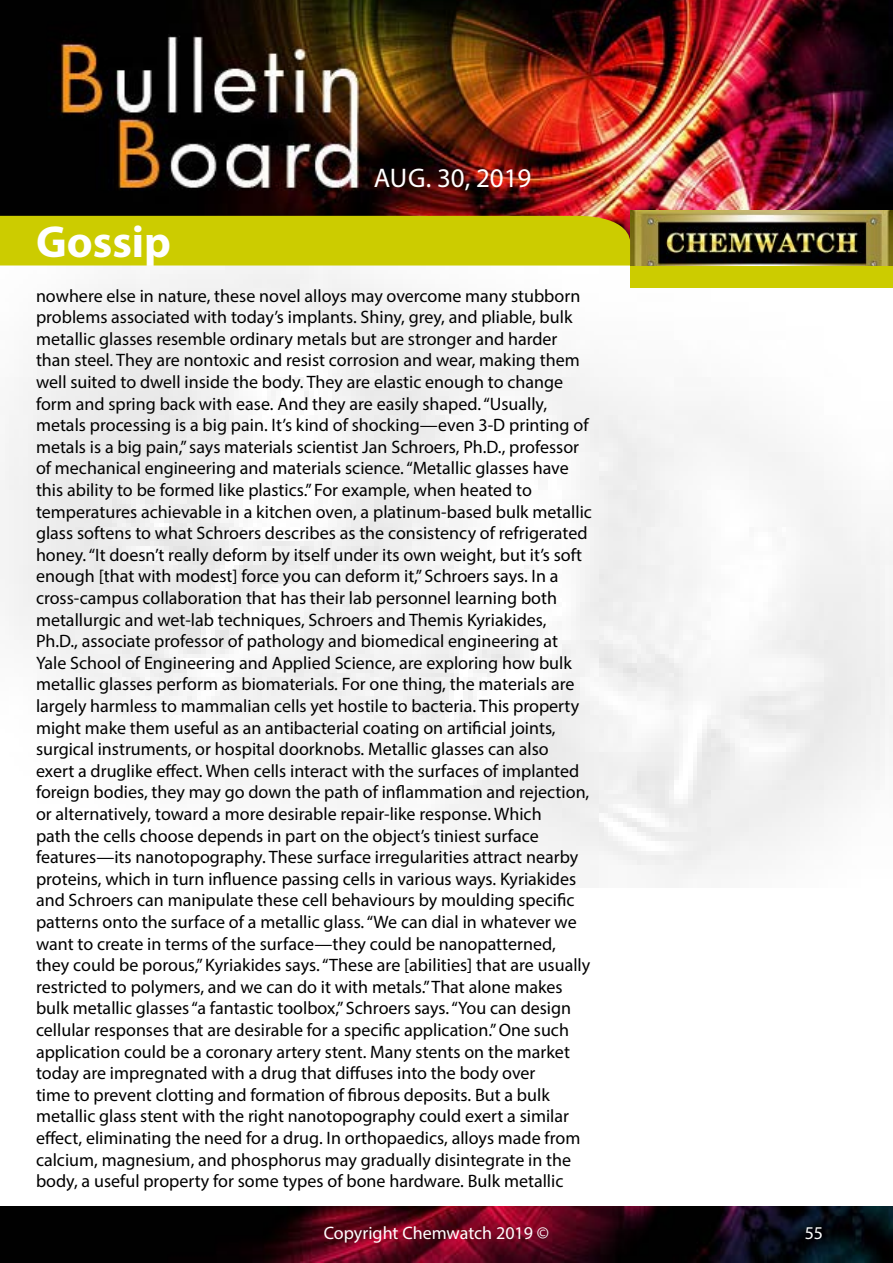
<style>
.page{position:relative;width:893px;height:1263px;background:#fff}
.page>*{position:absolute;margin:0;border:0;box-sizing:border-box;transform-origin:0 0}
.t1{font:700 45px "Myriad Pro";color:#fff}
.t2{font:27px "Myriad Pro";color:#fff}
.t3{font:18px/21.6px "Myriad Pro";color:#000}
.t4{font:18px "Myriad Pro";color:#fff}
</style>
<div class="page">
<img style="left:0;top:0;width:893px;height:887px">
<div style="left:630px;top:265px;width:263px;height:23px;background:#cc0"></div>
<img style="left:630px;top:210px;width:262px;height:56px">
<svg style="left:0;top:216px;width:630px;height:72px"></svg>
<img style="left:0;top:1206px;width:893px;height:57px">
<h2 class="t2" style="left:374px;top:161px;width:159px">Aug. 30, 2019</h2>
<h1 class="t1" style="left:36px;top:213px;width:137px">Gossip</h1>
<p class="t3" style="left:36px;top:284px;width:557px">nowhere else in nature, these novel alloys may overcome many stubborn problems associated with today’s implants. Shiny, grey, and pliable, bulk metallic glasses resemble ordinary metals but are stronger and harder than steel. They are nontoxic and resist corrosion and wear, making them well suited to dwell inside the body. They are elastic enough to change form and spring back with ease. And they are easily shaped. “Usually, metals processing is a big pain. It’s kind of shocking—even 3-D printing of metals is a big pain,” says materials scientist Jan Schroers, Ph.D., professor of mechanical engineering and materials science. “Metallic glasses have this ability to be formed like plastics.” For example, when heated to temperatures achievable in a kitchen oven, a platinum-based bulk metallic glass softens to what Schroers describes as the consistency of refrigerated honey. “It doesn’t really deform by itself under its own weight, but it’s soft enough [that with modest] force you can deform it,” Schroers says. In a cross-campus collaboration that has their lab personnel learning both metallurgic and wet-lab techniques, Schroers and Themis Kyriakides, Ph.D., associate professor of pathology and biomedical engineering at Yale School of Engineering and Applied Science, are exploring how bulk metallic glasses perform as biomaterials. For one thing, the materials are largely harmless to mammalian cells yet hostile to bacteria. This property might make them useful as an antibacterial coating on artificial joints, surgical instruments, or hospital doorknobs. Metallic glasses can also<br>exert a druglike effect. When cells interact with the surfaces of implanted foreign bodies, they may go down the path of inflammation and rejection, or alternatively, toward a more desirable repair-like response. Which<br>path the cells choose depends in part on the object’s tiniest surface features—its nanotopography. These surface irregularities attract nearby proteins, which in turn influence passing cells in various ways. Kyriakides and Schroers can manipulate these cell behaviours by moulding specific patterns onto the surface of a metallic glass. “We can dial in whatever we want to create in terms of the surface—they could be nanopatterned, they could be porous,” Kyriakides says. “These are [abilities] that are usually restricted to polymers, and we can do it with metals.” That alone makes bulk metallic glasses “a fantastic toolbox,” Schroers says. “You can design cellular responses that are desirable for a specific application.” One such application could be a coronary artery stent. Many stents on the market today are impregnated with a drug that diffuses into the body over<br>time to prevent clotting and formation of fibrous deposits. But a bulk metallic glass stent with the right nanotopography could exert a similar effect, eliminating the need for a drug. In orthopaedics, alloys made from calcium, magnesium, and phosphorus may gradually disintegrate in the body, a useful property for some types of bone hardware. Bulk metallic</p>
<p class="t4" style="left:324px;top:1222px;width:227px">Copyright Chemwatch 2019 ©</p>
<p class="t4" style="left:805px;top:1222px;width:20px">55</p>
</div>
